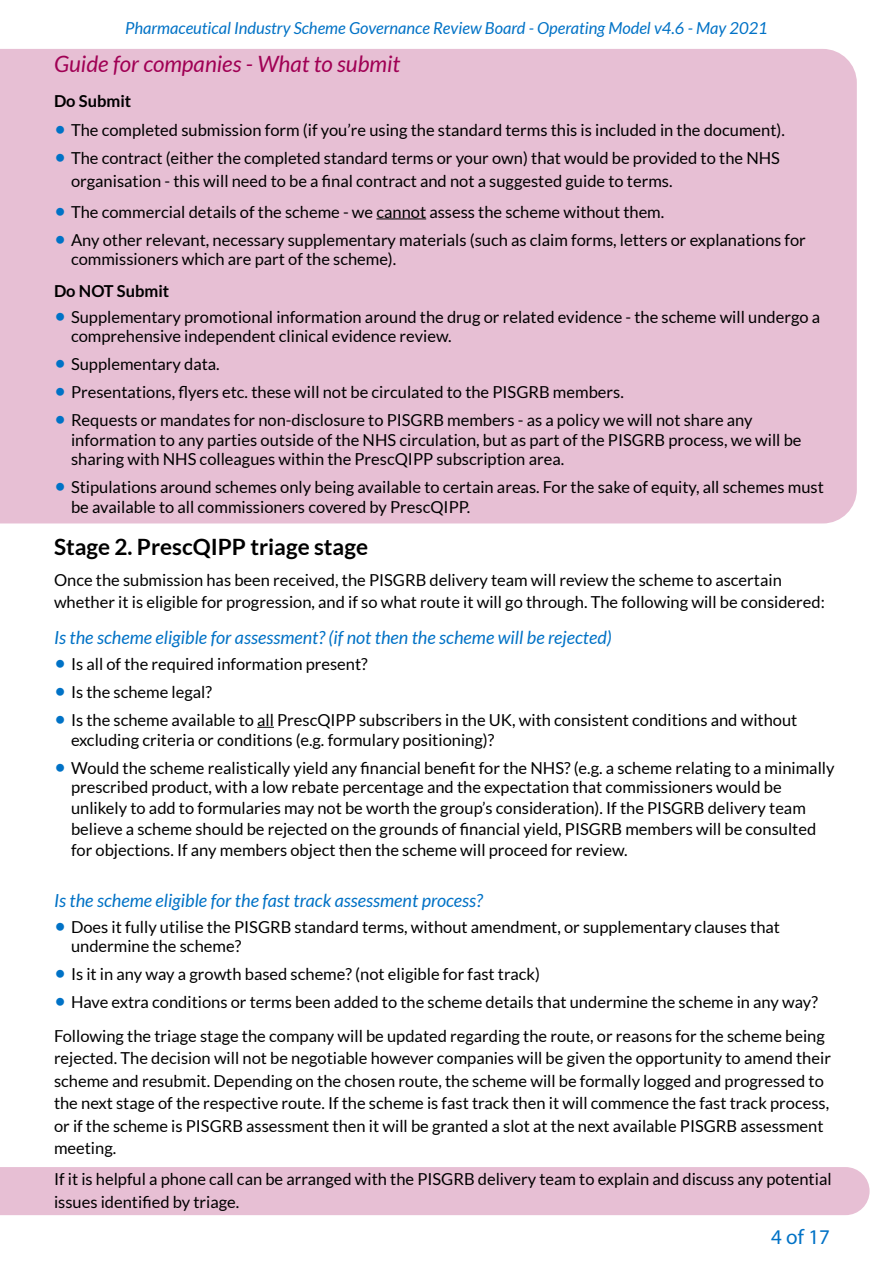
<style>
.page{position:relative;width:893px;height:1263px;background:#fff}
.page>*{position:absolute;margin:0;border:0;box-sizing:border-box;transform-origin:0 0}
.t1{font:italic 22.5px "Lato";color:#a00054}
.t2{font:700 22.5px "Lato";color:#000}
.t3{font:21px "Myriad Pro";color:#0072c6}
.t4{font:italic 18px "Lato";color:#0072c6}
.t5{font:16.5px/19.5px "Lato";color:#000}
.t6{font:italic 16.5px "Lato";color:#0072c6}
.t7{font:700 16.5px "Lato";color:#000}
.s1{font-size:21px;color:#0072c6}
</style>
<div class="page">
<div style="left:0;top:1167px;width:870px;height:48px;background:#e7bfd4"></div>
<div style="left:0;top:49px;width:857px;height:474px;background:#e7bfd4"></div>
<hr style="left:376px;top:218px;width:50px;height:1px;background:#000">
<svg style="left:257px;top:727px;width:17px;height:1px"></svg>
<p class="t6" style="left:125px;top:19px;width:644px">Pharmaceutical Industry Scheme Governance Review Board - Operating Model v4.6 - May 2021</p>
<h1 class="t1" style="left:54px;top:51px;width:348px">Guide for companies - What to submit</h1>
<p class="t7" style="left:54px;top:92px;width:79px">Do Submit</p>
<p class="t5" style="left:54px;top:120px;width:732px"><span class="s1">•</span> The completed submission form (if you’re using the standard terms this is included in the document).</p>
<p class="t5" style="left:71px;top:147px;width:710px;line-height:22.5px;text-indent:-17px"><span class="s1">•</span> The contract (either the completed standard terms or your own) that would be provided to the NHS organisation - this will need to be a final contract and not a suggested guide to terms.</p>
<p class="t5" style="left:54px;top:202px;width:612px"><span class="s1">•</span> The commercial details of the scheme - we cannot assess the scheme without them.</p>
<p class="t5" style="left:71px;top:230px;width:736px;text-indent:-17px"><span class="s1">•</span> Any other relevant, necessary supplementary materials (such as claim forms, letters or explanations for commissioners which are part of the scheme).</p>
<p class="t7" style="left:54px;top:281px;width:117px">Do NOT Submit</p>
<p class="t5" style="left:71px;top:307px;width:751px;text-indent:-17px"><span class="s1">•</span> Supplementary promotional information around the drug or related evidence - the scheme will undergo a comprehensive independent clinical evidence review.</p>
<p class="t5" style="left:54px;top:354px;width:167px"><span class="s1">•</span> Supplementary data.</p>
<p class="t5" style="left:54px;top:382px;width:571px"><span class="s1">•</span> Presentations, flyers etc. these will not be circulated to the PISGRB members.</p>
<p class="t5" style="left:71px;top:410px;width:732px;text-indent:-17px"><span class="s1">•</span> Requests or mandates for non-disclosure to PISGRB members - as a policy we will not share any information to any parties outside of the NHS circulation, but as part of the PISGRB process, we will be sharing with NHS colleagues within the PrescQIPP subscription area.</p>
<p class="t5" style="left:71px;top:477px;width:754px;text-indent:-17px"><span class="s1">•</span> Stipulations around schemes only being available to certain areas. For the sake of equity, all schemes must be available to all commissioners covered by PrescQIPP.</p>
<h1 class="t2" style="left:54px;top:534px;width:316px">Stage 2. PrescQIPP triage stage</h1>
<p class="t5" style="left:54px;top:568px;width:772px;line-height:22.5px">Once the submission has been received, the PISGRB delivery team will review the scheme to ascertain whether it is eligible for progression, and if so what route it will go through. The following will be considered:</p>
<p class="t4" style="left:54px;top:628px;width:559px">Is the scheme eligible for assessment? (if not then the scheme will be rejected)</p>
<p class="t5" style="left:54px;top:654px;width:315px"><span class="s1">•</span> Is all of the required information present?</p>
<p class="t5" style="left:54px;top:682px;width:160px"><span class="s1">•</span> Is the scheme legal?</p>
<p class="t5" style="left:71px;top:710px;width:728px;text-indent:-17px"><span class="s1">•</span> Is the scheme available to all PrescQIPP subscribers in the UK, with consistent conditions and without excluding criteria or conditions (e.g. formulary positioning)?</p>
<p class="t5" style="left:71px;top:758px;width:765px;text-indent:-17px"><span class="s1">•</span> Would the scheme realistically yield any financial benefit for the NHS? (e.g. a scheme relating to a minimally prescribed product, with a low rebate percentage and the expectation that commissioners would be</p>
<p class="t5" style="left:71px;top:797px;width:747px;line-height:21px">unlikely to add to formularies may not be worth the group’s consideration). If the PISGRB delivery team believe a scheme should be rejected on the grounds of financial yield, PISGRB members will be consulted for objections. If any members object then the scheme will proceed for review.</p>
<p class="t4" style="left:54px;top:890px;width:430px">Is the scheme eligible for the fast track assessment process?</p>
<p class="t5" style="left:71px;top:917px;width:711px;text-indent:-17px"><span class="s1">•</span> Does it fully utilise the PISGRB standard terms, without amendment, or supplementary clauses that undermine the scheme?</p>
<p class="t5" style="left:54px;top:964px;width:488px"><span class="s1">•</span> Is it in any way a growth based scheme? (not eligible for fast track)</p>
<p class="t5" style="left:54px;top:986px;width:772px;line-height:33.2px"><span class="s1">•</span> Have extra conditions or terms been added to the scheme details that undermine the scheme in any way?<br>Following the triage stage the company will be updated regarding the route, or reasons for the scheme being</p>
<p class="t5" style="left:54px;top:1047px;width:778px;line-height:22.5px">rejected. The decision will not be negotiable however companies will be given the opportunity to amend their scheme and resubmit. Depending on the chosen route, the scheme will be formally logged and progressed to the next stage of the respective route. If the scheme is fast track then it will commence the fast track process, or if the scheme is PISGRB assessment then it will be granted a slot at the next available PISGRB assessment meeting.</p>
<p class="t5" style="left:54px;top:1168px;width:779px;line-height:22.5px">If it is helpful a phone call can be arranged with the PISGRB delivery team to explain and discuss any potential issues identified by triage.</p>
<p class="t3" style="left:771px;top:1224px;width:60px">4 of 17</p>
</div>
